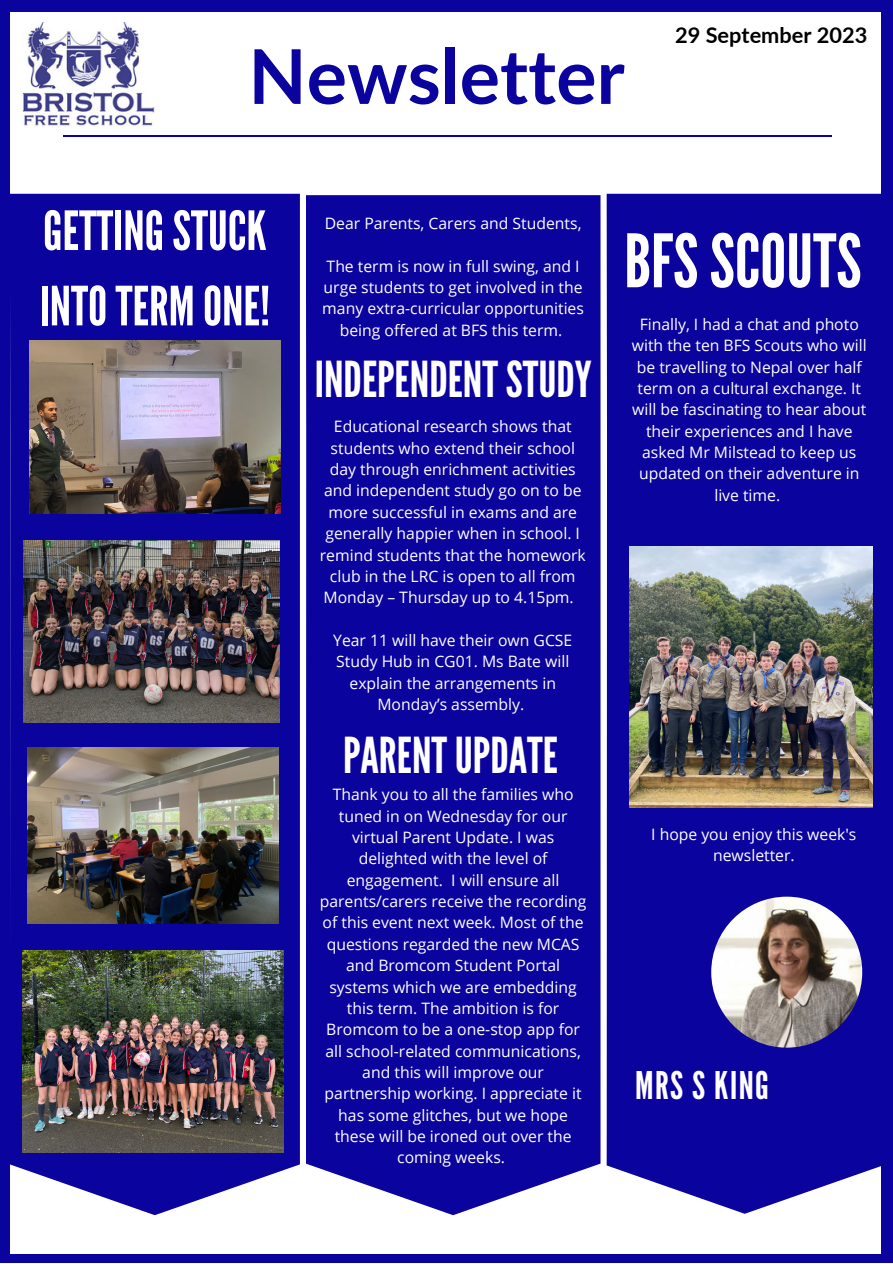
<style>
.page{position:relative;width:893px;height:1264px;background:#fff}
.page>*{position:absolute;margin:0;border:0;box-sizing:border-box;transform-origin:0 0}
.t1{font:700 75.6px "Lato";color:#0b039d}
.t2{font:73.5px "League Gothic";color:#fff}
.t3{font:54px/75.3px "League Gothic";color:#fff}
.t4{font:49.5px "League Gothic";color:#fff}
.t5{font:38.1px "League Gothic";letter-spacing:.04em;color:#fff}
.t6{font:700 21.75px "Lato";color:#000}
.t7{font:15.75px/21.3px "Open Sans";color:#fff;text-align:center}
</style>
<div class="page">
<div style="left:0;top:0;width:892px;height:1262px;background:#0b039d"></div>
<div style="left:11px;top:12px;width:870px;height:1241px;background:#fff"></div>
<img style="left:22px;top:22px;width:133px;height:104px">
<hr style="left:63px;top:135px;width:768px;height:1px;background:#0b039d">
<svg style="left:10px;top:194px;width:290px;height:1021px;background:#1d15a2"></svg>
<div style="left:306px;top:195px;width:294px;height:1020px;background:#0b039d"></div>
<div style="left:606px;top:194px;width:275px;height:1019px;background:#0b039d"></div>
<img style="left:711px;top:896px;width:151px;height:151px;border-radius:50%">
<img style="left:629px;top:547px;width:243px;height:260px">
<img style="left:23px;top:950px;width:261px;height:202px">
<img style="left:24px;top:540px;width:255px;height:182px">
<img style="left:28px;top:748px;width:251px;height:175px">
<img style="left:29px;top:340px;width:251px;height:174px">
<p class="t1" style="left:248px;top:29px;width:378px">Newsletter</p>
<p class="t6" style="left:675px;top:21px;width:194px">29 September 2023</p>
<p class="t3" style="left:40px;top:194px;width:232px">GETTINGSTUCK<br>INTOTERM ONE!</p>
<p class="t7" style="left:325px;top:212px;width:258px">Dear Parents, Carers and Students,</p>
<p class="t7" style="left:322px;top:255px;width:263px">The term is now in full swing, and I urge students to get involved in the many extra-curricular opportunities being offered at BFS this term.</p>
<p class="t4" style="left:315px;top:351px;width:278px">INDEPENDENTSTUDY</p>
<p class="t7" style="left:320px;top:415px;width:267px">Educational research shows that students who extend their school day through enrichment activities and independent study go on to be more successful in exams and are generally happier when in school. I remind students that the homework club in the LRC is open to all from Monday – Thursday up to 4.15pm.</p>
<p class="t7" style="left:333px;top:629px;width:240px">Year 11 will have their own GCSE<br>Study Hub in CG01. Ms Bate will explain the arrangements in<br>Monday’s assembly.</p>
<p class="t4" style="left:343px;top:726px;width:216px">PARENTUPDATE</p>
<p class="t7" style="left:320px;top:783px;width:268px">Thank you to all the families who tuned in on Wednesday for our virtual Parent Update. I was delighted with the level of engagement. I will ensure all parents/carers receive the recording of this event next week. Most of the questions regarded the new MCAS and Bromcom Student Portal systems which we are embedding this term. The ambition is for<br>Bromcom to be a one-stop app for all school-related communications, and this will improve our partnership working. I appreciate it has some glitches, but we hope these will be ironed out over the coming weeks.</p>
<p class="t2" style="left:624px;top:218px;width:239px">BFSSCOUTS</p>
<p class="t7" style="left:631px;top:313px;width:236px">Finally, I had a chat and photo with the ten BFS Scouts who will be travelling to Nepal over half term on a cultural exchange. It will be fascinating to hear about their experiences and I have asked Mr Milstead to keep us updated on their adventure in live time.</p>
<p class="t7" style="left:651px;top:823px;width:207px">I hope you enjoy this week's newsletter.</p>
<p class="t5" style="left:635px;top:1063px;width:135px">MRS S KING</p>
</div>
